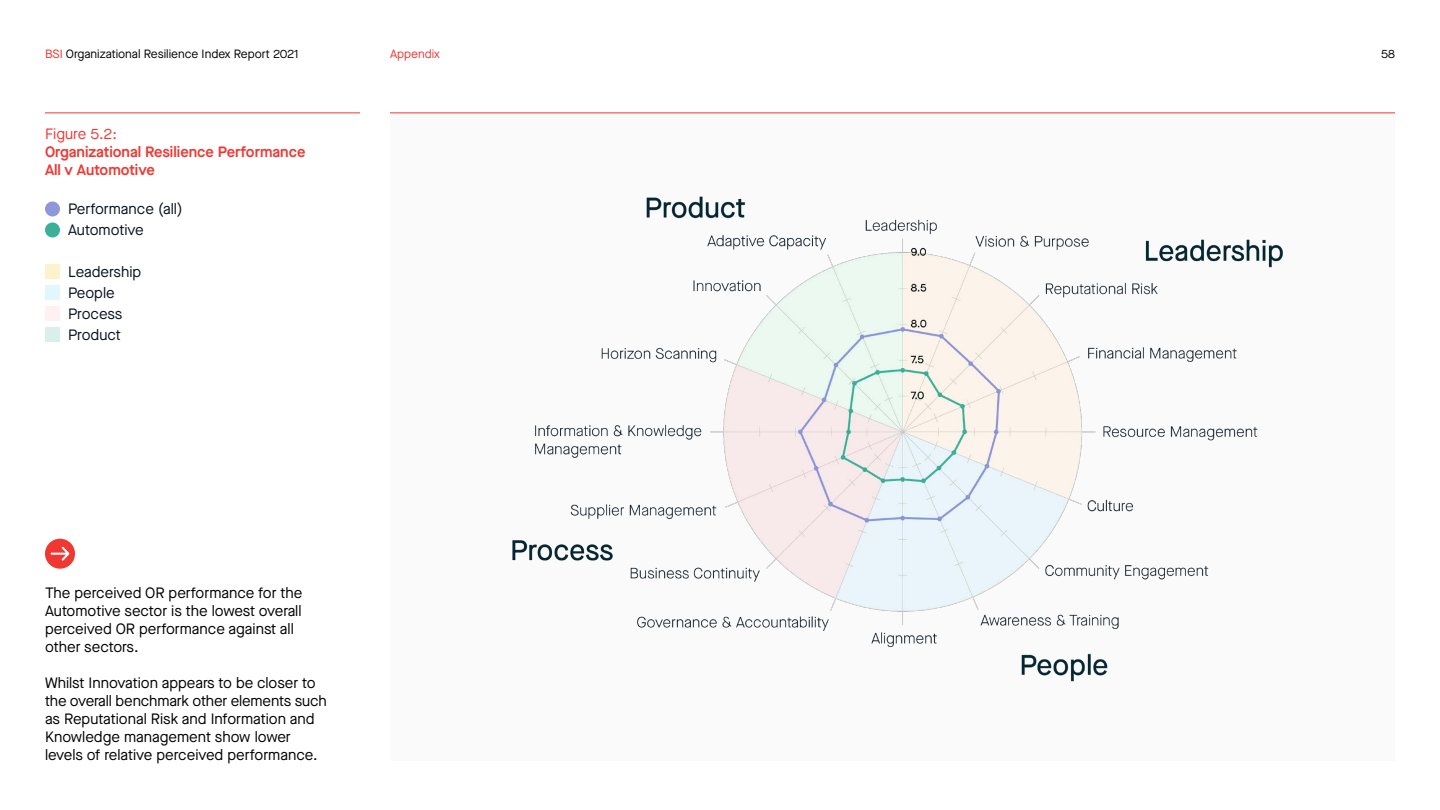
<style>
.page{position:relative;width:1440px;height:810px;background:#fff}
.page>*{position:absolute;margin:0;border:0;box-sizing:border-box;transform-origin:0 0}
.Body{font:15px/18px "Maison Neue";color:#000}
.Body-2{font:15px "Maison Neue";color:#08121f}
.Body-3{font:600 15px/18px "Maison Neue";color:#f03732}
.Body-4{font:15px "Maison Neue";color:#f03732}
.Body-5{font:12px "Maison Neue";color:#000}
.Body-6{font:12px "Maison Neue";color:#f03732}
.s1{color:#f03732}
</style>
<div class="page">
<img style="left:390px;top:113px;width:1005px;height:569px">
<div style="left:45px;top:201px;width:15px;height:15px;background:#8f97db;border-radius:50%"></div>
<div style="left:45px;top:222px;width:15px;height:15px;background:#3bb098;border-radius:50%"></div>
<div style="left:45px;top:264px;width:15px;height:15px;background:#fdf2cc"></div>
<div style="left:45px;top:285px;width:15px;height:15px;background:#e1f7fd"></div>
<div style="left:45px;top:306px;width:15px;height:15px;background:#fff1f1"></div>
<div style="left:45px;top:327px;width:15px;height:15px;background:#d8efea"></div>
<hr style="left:45px;top:112px;width:315px;height:1px;background:#f03732">
<hr style="left:390px;top:112px;width:1005px;height:1px;background:#f03732">
<div style="left:45px;top:539px;width:30px;height:30px;background:#f03732;border-radius:50%"></div>
<svg style="left:51px;top:547px;width:18px;height:14px"></svg>
<p class="Body-6" style="left:390px;top:46px;width:51px">Appendix</p>
<p class="Body-5" style="left:45px;top:46px;width:255px"><span class="s1">BSI</span> Organizational Resilience Index Report 2021</p>
<p class="Body-5" style="left:1381px;top:46px;width:15px">58</p>
<p class="Body-4" style="left:45px;top:124px;width:74px">Figure 5.2:</p>
<p class="Body-3" style="left:45px;top:142px;width:262px">Organizational Resilience Performance<br>All v Automotive</p>
<p class="Body-2" style="left:68px;top:199px;width:116px">Performance (all)</p>
<p class="Body-2" style="left:68px;top:220px;width:77px">Automotive</p>
<p class="Body-2" style="left:68px;top:262px;width:75px">Leadership</p>
<p class="Body-2" style="left:68px;top:283px;width:48px">People</p>
<p class="Body-2" style="left:68px;top:304px;width:56px">Process</p>
<p class="Body-2" style="left:68px;top:325px;width:54px">Product</p>
<p class="Body" style="left:45px;top:584px;width:259px">The perceived OR performance for the<br>Automotive sector is the lowest overall perceived OR performance against all other sectors.</p>
<p class="Body" style="left:45px;top:674px;width:283px">Whilst Innovation appears to be closer to the overall benchmark other elements such as Reputational Risk and Information and Knowledge management show lower levels of relative perceived performance.</p>
</div>
